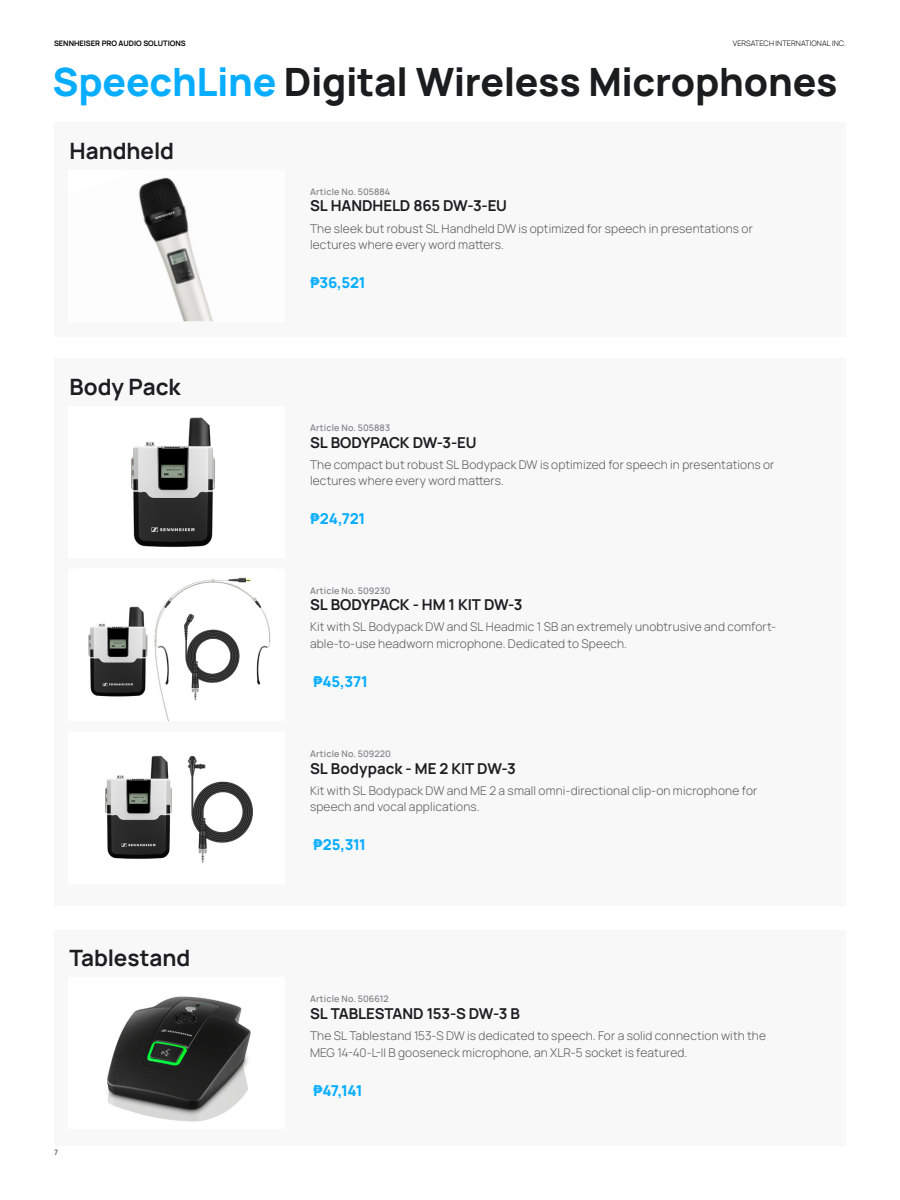
<style>
.page{position:relative;width:900px;height:1200px;background:#fff}
.page>*{position:absolute;margin:0;border:0;box-sizing:border-box;transform-origin:0 0}
.t1{font:800 39px "Manrope";letter-spacing:-.01em;color:#1b1c1d}
.t2{font:700 22.5px "Manrope";color:#1d1d1f}
.t3{font:700 15px "Manrope";letter-spacing:-.005em;color:#1d1d1f}
.t4{font:800 15px "Manrope";letter-spacing:-.015em;color:#08adff}
.t5{font:300 12px/16.5px "Manrope";letter-spacing:.01em;color:#595959}
.t6{font:600 9px "Manrope";letter-spacing:.01em;color:#86868b}
.t7{font:700 7.5px "Manrope";color:#000}
.t8{font:300 7.5px "Manrope";letter-spacing:.01em;color:#000}
.t9{font:700 7.5px "Manrope";color:#6b6b6b}
.s1{color:#08adff}
</style>
<div class="page">
<img style="left:138px;top:177px;width:75px;height:144px">
<img style="left:131px;top:417px;width:84px;height:130px">
<img style="left:88px;top:577px;width:183px;height:143px">
<img style="left:105px;top:755px;width:148px;height:108px">
<img style="left:107px;top:996px;width:144px;height:126px">
<p class="t7" style="left:54px;top:37px;width:133px">SENNHEISER PRO AUDIO SOLUTIONS</p>
<p class="t8" style="left:733px;top:38px;width:115px">VERSATECH INTERNATIONAL INC.</p>
<p class="t1" style="left:52px;top:48px;width:786px"><span class="s1">SpeechLine</span> Digital Wireless Microphones</p>
<p class="t2" style="left:70px;top:131px;width:106px">Handheld</p>
<p class="t6" style="left:310px;top:184px;width:82px">Article No. 505884</p>
<p class="t3" style="left:310px;top:193px;width:199px">SL HANDHELD 865 DW-3-EU</p>
<p class="t5" style="left:310px;top:219px;width:444px">The sleek but robust SL Handheld DW is optimized for speech in presentations or lectures where every word matters.</p>
<p class="t2" style="left:70px;top:368px;width:113px">Body Pack</p>
<p class="t2" style="left:70px;top:939px;width:122px">Tablestand</p>
<p class="t9" style="left:54px;top:1146px;width:5px">7</p>
<p class="t4" style="left:310px;top:270px;width:57px">₱36,521</p>
<p class="t6" style="left:310px;top:420px;width:82px">Article No. 505883</p>
<p class="t3" style="left:310px;top:430px;width:168px">SL BODYPACK DW-3-EU</p>
<p class="t5" style="left:310px;top:456px;width:466px">The compact but robust SL Bodypack DW is optimized for speech in presentations or lectures where every word matters.</p>
<p class="t4" style="left:310px;top:506px;width:57px">₱24,721</p>
<p class="t6" style="left:310px;top:583px;width:82px">Article No. 509230</p>
<p class="t3" style="left:310px;top:592px;width:214px">SL BODYPACK - HM 1 KIT DW-3</p>
<p class="t5" style="left:310px;top:618px;width:468px">Kit with SL Bodypack DW and SL Headmic 1 SB an extremely unobtrusive and comfort&shy;able-to-use headworn microphone. Dedicated to Speech.</p>
<p class="t4" style="left:313px;top:669px;width:56px">₱45,371</p>
<p class="t6" style="left:310px;top:747px;width:82px">Article No. 509220</p>
<p class="t3" style="left:310px;top:756px;width:207px">SL Bodypack - ME 2 KIT DW-3</p>
<p class="t5" style="left:310px;top:782px;width:449px">Kit with SL Bodypack DW and ME 2 a small omni-directional clip-on microphone for speech and vocal applications.</p>
<p class="t4" style="left:313px;top:832px;width:55px">₱25,311</p>
<p class="t6" style="left:310px;top:992px;width:80px">Article No. 506612</p>
<p class="t5" style="left:310px;top:1027px;width:458px">The SL Tablestand 153-S DW is dedicated to speech. For a solid connection with the<br>MEG 14-40-L-II B gooseneck microphone, an XLR-5 socket is featured.</p>
<p class="t3" style="left:310px;top:1001px;width:211px">SL TABLESTAND 153-S DW-3 B</p>
<p class="t4" style="left:313px;top:1077px;width:51px">₱47,141</p>
</div>
